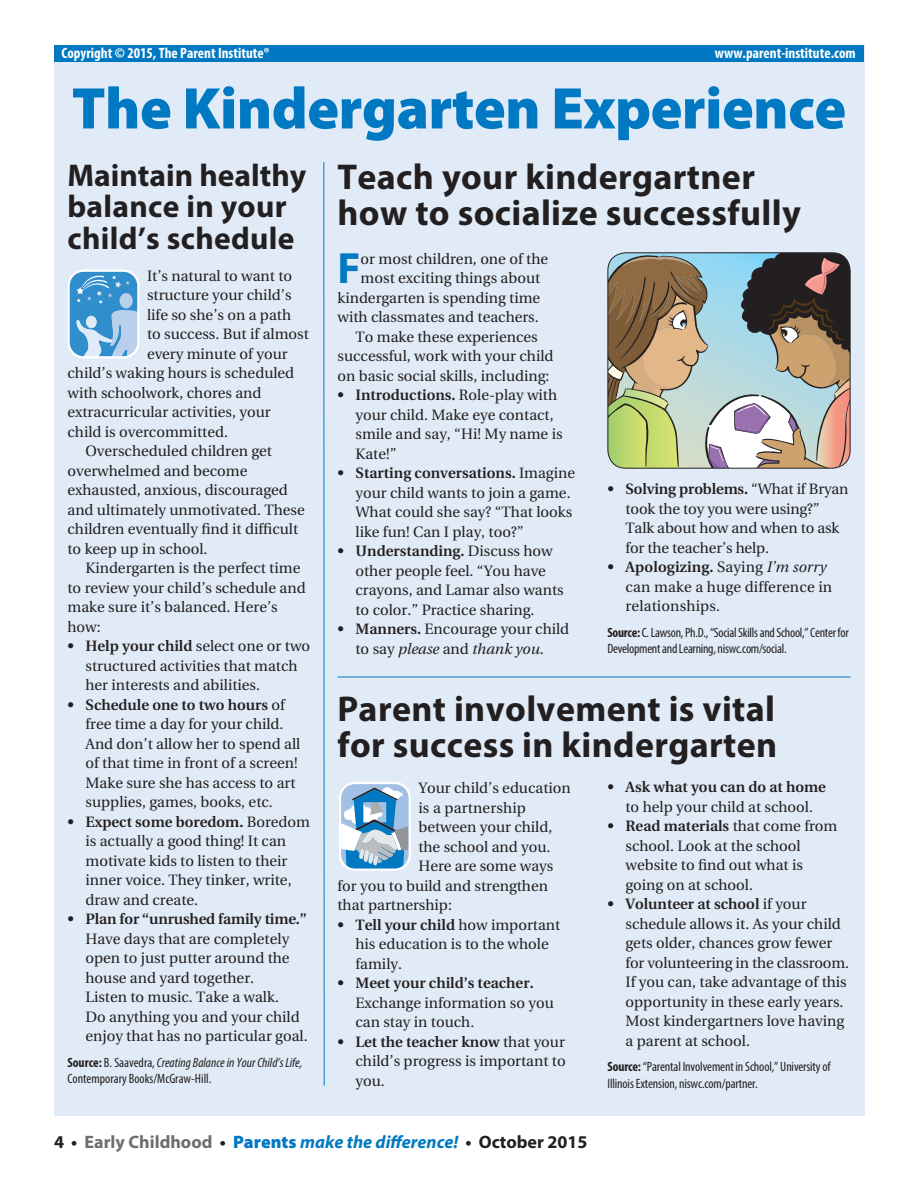
<style>
.page{position:relative;width:918px;height:1188px;background:#fff}
.page>*{position:absolute;margin:0;border:0;box-sizing:border-box;transform-origin:0 0}
.t1{font:900 59.25px "Myriad Pro";letter-spacing:-.01em;color:#0079c2}
._03_Intro_para_w_dro{font:700 43.95px "Myriad Pro";color:#0079c2}
._01_Medium_Headline{font:700 36px/36px "Myriad Pro";letter-spacing:.01em;color:#231f20}
._02_Small_Headline{font:700 31.5px/31.5px "Myriad Pro";letter-spacing:.01em;color:#231f20}
.t2{font:italic 700 18px "Myriad Pro";color:#0079c2}
._05_Bullet_text{font:15px/19.5px "Utopia";color:#231f20}
._04_Body_text{font:15px/19.5px "Utopia";color:#231f20}
._03_Intro_para_w_dro-2{font:15px "Utopia";color:#231f20}
.t3{font:700 condensed 15px "Myriad Pro";color:#fff}
._07_Source{font:condensed 13.5px/16.5px "Myriad Pro";letter-spacing:-.01em;color:#231f20}
.s1{font-weight:600}
.s2{font-weight:700}
.s3{font-style:italic}
.s4{font-style:normal;color:#231f20}
.s5{font-style:normal;color:#6c6d70}
.s6{font-weight:900;font-style:normal}
</style>
<div class="page">
<div style="left:54px;top:46px;width:811px;height:1070px;background:#e1ebf7"></div>
<div style="left:54px;top:46px;width:810px;height:16px;background:#0079c2"></div>
<hr style="left:338px;top:677px;width:512px;height:1px;background:#0079c2">
<hr style="left:323px;top:162px;width:2px;height:924px;background:#0079c2">
<svg style="left:339px;top:782px;width:72px;height:89px;background:#93bad7"></svg>
<svg style="left:68px;top:270px;width:71px;height:88px;background:#76b2dd"></svg>
<svg style="left:608px;top:253px;width:242px;height:215px;background:#a19e8c"></svg>
<div style="left:608px;top:252px;width:242px;height:217px;border:1px solid #231f20;border-radius:18px"></div>
<p class="t3" style="left:62px;top:43px;width:210px">Copyright © 2015, The Parent Institute®</p>
<p class="t3" style="left:715px;top:43px;width:142px">www.parent-institute.com</p>
<p class="t1" style="left:72px;top:69px;width:776px">The Kindergarten Experience</p>
<p class="_02_Small_Headline" style="left:68px;top:158px;width:240px">Maintain healthy balance in your child’s schedule</p>
<p class="_01_Medium_Headline" style="left:338px;top:158px;width:419px">Teach your kindergartner</p>
<p class="_01_Medium_Headline" style="left:338px;top:194px;width:465px">how to socialize successfully</p>
<p class="_04_Body_text" style="left:147px;top:266px;width:147px">It’s natural to want to</p>
<p class="_04_Body_text" style="left:147px;top:286px;width:146px">structure your child’s</p>
<p class="_04_Body_text" style="left:147px;top:305px;width:146px">life so she’s on a path</p>
<p class="_04_Body_text" style="left:147px;top:325px;width:163px">to success. But if almost</p>
<p class="_04_Body_text" style="left:147px;top:344px;width:142px">every minute of your</p>
<p class="_04_Body_text" style="left:68px;top:364px;width:228px">child’s waking hours is scheduled</p>
<p class="_04_Body_text" style="left:68px;top:383px;width:196px">with schoolwork, chores and</p>
<p class="_04_Body_text" style="left:68px;top:403px;width:205px">extracurricular activities, your</p>
<p class="_04_Body_text" style="left:68px;top:422px;width:162px">child is overcommitted.</p>
<p class="_04_Body_text" style="left:68px;top:442px;width:239px;text-indent:18px">Overscheduled children get overwhelmed and become exhausted, anxious, discouraged and ultimately unmotivated. These children eventually find it difficult to keep up in school.</p>
<p class="_04_Body_text" style="left:68px;top:559px;width:240px;text-indent:18px">Kindergarten is the perfect time to review your child’s schedule and make sure it’s balanced. Here’s how:</p>
<p class="_05_Bullet_text" style="left:86px;top:637px;width:226px;text-indent:-18px"><span class="s1">• Help your child</span> select one or two structured activities that match her interests and abilities.</p>
<p class="_05_Bullet_text" style="left:86px;top:695px;width:216px;text-indent:-18px"><span class="s1">• Schedule one to two hours</span> of free time a day for your child.<br>And don’t allow her to spend all of that time in front of a screen!<br>Make sure she has access to art supplies, games, books, etc.</p>
<p class="_05_Bullet_text" style="left:86px;top:812px;width:226px;text-indent:-18px"><span class="s1">• Expect some boredom.</span> Boredom is actually a good thing! It can motivate kids to listen to their inner voice. They tinker, write, draw and create.</p>
<p class="_05_Bullet_text" style="left:86px;top:910px;width:224px;text-indent:-18px"><span class="s1">• Plan for “unrushed family time.”<br></span>Have days that are completely open to just putter around the house and yard together.<br>Listen to music. Take a walk.<br>Do anything you and your child enjoy that has no particular goal.</p>
<p class="_07_Source" style="left:68px;top:1054px;width:236px"><span class="s2">Source:</span> B. Saavedra, <span class="s3">Creating Balance in Your Child’s Life,<br></span>Contemporary Books/McGraw-Hill.</p>
<p class="_03_Intro_para_w_dro" style="left:338px;top:240px;width:25px">F</p>
<p class="_03_Intro_para_w_dro-2" style="left:361px;top:250px;width:189px">or most children, one of the</p>
<p class="_03_Intro_para_w_dro-2" style="left:361px;top:270px;width:181px">most exciting things about</p>
<p class="_03_Intro_para_w_dro-2" style="left:338px;top:289px;width:204px">kindergarten is spending time</p>
<p class="_03_Intro_para_w_dro-2" style="left:338px;top:309px;width:203px">with classmates and teachers.</p>
<p class="_04_Body_text" style="left:338px;top:327px;width:218px;text-align:center">To make these experiences successful, work with your child on basic social skills, including:</p>
<p class="_05_Bullet_text" style="left:356px;top:386px;width:209px;text-indent:-18px"><span class="s1">• Introductions.</span> Role-play with your child. Make eye contact, smile and say, “Hi! My name is<br>Kate!”</p>
<p class="_05_Bullet_text" style="left:356px;top:464px;width:221px;text-indent:-18px"><span class="s1">• Starting conversations.</span> Imagine your child wants to join a game.<br>What could she say? “That looks like fun! Can I play, too?”</p>
<p class="_05_Bullet_text" style="left:356px;top:542px;width:210px;text-indent:-18px"><span class="s1">• Understanding.</span> Discuss how other people feel. “You have crayons, and Lamar also wants to color.” Practice sharing.</p>
<p class="_05_Bullet_text" style="left:338px;top:620px;width:233px;text-align:center"><span class="s1">• Manners.</span> Encourage your child to say <span class="s3">please</span> and <span class="s3">thank you</span>.</p>
<p class="_05_Bullet_text" style="left:626px;top:480px;width:225px;text-indent:-18px"><span class="s1">• Solving problems.</span> “What if Bryan took the toy you were using?”<br>Talk about how and when to ask for the teacher’s help.</p>
<p class="_05_Bullet_text" style="left:626px;top:558px;width:208px;text-indent:-18px"><span class="s1">• Apologizing.</span> Saying <span class="s3">I’m sorry </span>can make a huge difference in relationships.</p>
<p class="_07_Source" style="left:608px;top:624px;width:243px"><span class="s2">Source:</span> C. Lawson, Ph.D., “Social Skills and School,” Center for<br>Development and Learning, niswc.com/social.</p>
<p class="_01_Medium_Headline" style="left:337px;top:690px;width:441px">Parent involvement is vital for success in kindergarten</p>
<p class="_04_Body_text" style="left:418px;top:778px;width:154px">Your child’s education</p>
<p class="_04_Body_text" style="left:418px;top:798px;width:109px">is a partnership</p>
<p class="_04_Body_text" style="left:418px;top:817px;width:136px">between your child,</p>
<p class="_04_Body_text" style="left:418px;top:837px;width:134px">the school and you.</p>
<p class="_04_Body_text" style="left:418px;top:856px;width:136px">Here are some ways</p>
<p class="_04_Body_text" style="left:338px;top:876px;width:212px">for you to build and strengthen</p>
<p class="_04_Body_text" style="left:338px;top:895px;width:116px">that partnership:</p>
<p class="_05_Bullet_text" style="left:356px;top:915px;width:206px;text-indent:-18px"><span class="s1">• Tell your child</span> how important his education is to the whole family.</p>
<p class="_05_Bullet_text" style="left:356px;top:973px;width:200px;text-indent:-18px"><span class="s1">• Meet your child’s teacher.<br></span>Exchange information so you can stay in touch.</p>
<p class="_05_Bullet_text" style="left:356px;top:1032px;width:212px;text-align:justify;text-indent:-18px"><span class="s1">• Let the teacher know</span> that your child’s progress is important to you.</p>
<p class="_05_Bullet_text" style="left:608px;top:777px;width:220px;text-align:center"><span class="s1">• Ask what you can do at home </span>to help your child at school.</p>
<p class="_05_Bullet_text" style="left:626px;top:816px;width:213px;text-indent:-18px"><span class="s1">• Read materials</span> that come from school. Look at the school website to find out what is going on at school.</p>
<p class="_05_Bullet_text" style="left:626px;top:894px;width:225px;text-indent:-18px"><span class="s1">• Volunteer at school</span> if your schedule allows it. As your child gets older, chances grow fewer for volunteering in the classroom.<br>If you can, take advantage of this opportunity in these early years.<br>Most kindergartners love having a parent at school.</p>
<p class="_07_Source" style="left:608px;top:1058px;width:225px"><span class="s2">Source:</span> “Parental Involvement in School,” University of<br>Illinois Extension, niswc.com/partner.</p>
<p class="t2" style="left:54px;top:1130px;width:535px"><span class="s4">4 •</span> <span class="s5">Early Childhood</span> <span class="s4">•</span> <span class="s6">Parents</span> make the difference! <span class="s4">• October 2015</span></p>
</div>
